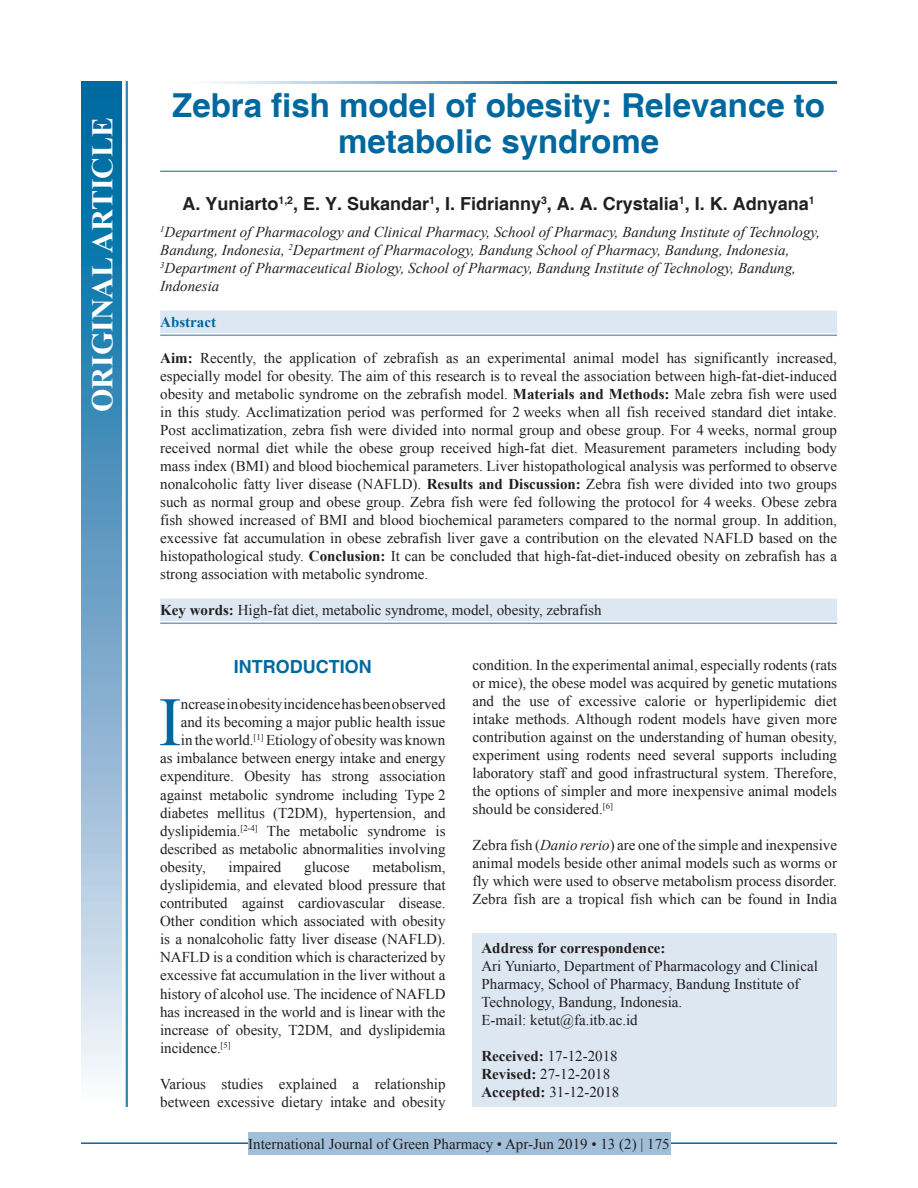
<style>
.page{position:relative;width:918px;height:1188px;background:#fff}
.page>*{position:absolute;margin:0;border:0;box-sizing:border-box;transform-origin:0 0}
.DROP_CAP_TX{font:69.3px "Times New Roman";color:#00689e}
.AT{font:700 33px/36px "Helvetica";color:#00689e;text-align:center}
.AH{font:700 30px "Times New Roman";color:#fff}
.AU{font:700 18px "Helvetica";color:#231f20}
.t1{font:700 18px "Helvetica";color:#00689e}
.ABS{font:15px/18px "Times New Roman";color:#231f20;text-align:justify}
.DROP_CAP_TX-2{font:15px/18.1px "Times New Roman";letter-spacing:-.005em;color:#231f20;text-align:justify}
.TX{font:15px/18px "Times New Roman";color:#231f20;text-align:justify}
.AFF{font:italic 15px/18px "Times New Roman";color:#231f20}
.ADD{font:15px/18px "Times New Roman";color:#231f20}
.KWD_1_L{font:15px "Times New Roman";color:#231f20}
.RF{font:15px "Times New Roman";color:#231f20}
.HIS{font:15px/18px "Times New Roman";color:#231f20}
.ABSH{font:700 15px "Times New Roman";color:#00689e}
.s1{font-weight:700}
.s2{font-style:italic}
</style>
<div class="page">
<hr style="left:81px;top:1142px;width:756px;height:2px;background:#00689e">
<div style="left:248px;top:1133px;width:422px;height:22px;background:#a2bfda"></div>
<hr style="left:160px;top:171px;width:677px;height:1px;background:#00689e">
<div style="left:160px;top:311px;width:677px;height:22px;background:#dde7f2"></div>
<hr style="left:160px;top:335px;width:677px;height:1px;background:#6d9fc6">
<div style="left:160px;top:599px;width:677px;height:22px;background:#dde7f2"></div>
<hr style="left:160px;top:623px;width:677px;height:1px;background:#6d9fc6">
<div style="left:472px;top:934px;width:365px;height:173px;background:#dde7f2"></div>
<svg style="left:215px;top:81px;width:622px;height:3px;background:#4d94bc"></svg>
<div style="left:81px;top:81px;width:41px;height:1026px;background:linear-gradient(to bottom,#005e9a,#f6f0f9)"></div>
<hr style="left:127px;top:81px;width:1px;height:1026px;background:#00689e">
<hr style="left:126px;top:81px;width:1px;height:1026px;background:#00689e">
<p class="AH" style="left:81px;top:412px;width:296px;rotate:-90deg">ORIGINAL ARTICLE</p>
<p class="AT" style="left:172px;top:89px;width:654px">Zebra fish model of obesity: Relevance to metabolic syndrome</p>
<p class="AU" style="left:183px;top:193px;width:634px">A. Yuniarto<sup>1,2</sup>, E. Y. Sukandar<sup>1</sup>, I. Fidrianny<sup>3</sup>, A. A. Crystalia<sup>1</sup>, I. K. Adnyana<sup>1</sup></p>
<p class="AFF" style="left:160px;top:223px;width:661px"><sup>1</sup>Department of Pharmacology and Clinical Pharmacy, School of Pharmacy, Bandung Institute of Technology, Bandung, Indonesia, <sup>2</sup>Department of Pharmacology, Bandung School of Pharmacy, Bandung, Indonesia, <sup>3</sup>Department of Pharmaceutical Biology, School of Pharmacy, Bandung Institute of Technology, Bandung, Indonesia</p>
<p class="ABSH" style="left:160px;top:311px;width:57px">Abstract</p>
<p class="ABS" style="left:160px;top:349px;width:678px"><span class="s1">Aim:</span> Recently, the application of zebrafish as an experimental animal model has significantly increased, especially model for obesity. The aim of this research is to reveal the association between high-fat-diet-induced obesity and metabolic syndrome on the zebrafish model. <span class="s1">Materials and Methods:</span> Male zebra fish were used in this study. Acclimatization period was performed for 2 weeks when all fish received standard diet intake.<br>Post acclimatization, zebra fish were divided into normal group and obese group. For 4 weeks, normal group received normal diet while the obese group received high-fat diet. Measurement parameters including body mass index (BMI) and blood biochemical parameters. Liver histopathological analysis was performed to observe nonalcoholic fatty liver disease (NAFLD). <span class="s1">Results and Discussion:</span> Zebra fish were divided into two groups such as normal group and obese group. Zebra fish were fed following the protocol for 4 weeks. Obese zebra fish showed increased of BMI and blood biochemical parameters compared to the normal group. In addition, excessive fat accumulation in obese zebrafish liver gave a contribution on the elevated NAFLD based on the histopathological study. <span class="s1">Conclusion:</span> It can be concluded that high-fat-diet-induced obesity on zebrafish has a strong association with metabolic syndrome.</p>
<p class="KWD_1_L" style="left:160px;top:599px;width:443px"><span class="s1">Key words:</span> High-fat diet, metabolic syndrome, model, obesity, zebrafish</p>
<h1 class="t1" style="left:234px;top:656px;width:139px">INTRODUCTION</h1>
<p class="DROP_CAP_TX" style="left:158px;top:673px;width:25px">I</p>
<p class="DROP_CAP_TX-2" style="left:181px;top:695px;width:266px">ncrease in obesity incidence has been observed</p>
<p class="DROP_CAP_TX-2" style="left:181px;top:713px;width:266px">and its becoming a major public health issue</p>
<p class="DROP_CAP_TX-2" style="left:181px;top:731px;width:266px">in the world.<sup>[1]</sup> Etiology of obesity was known</p>
<p class="DROP_CAP_TX-2" style="left:160px;top:749px;width:287px">as imbalance between energy intake and energy</p>
<p class="DROP_CAP_TX-2" style="left:160px;top:767px;width:287px">expenditure. Obesity has strong association</p>
<p class="DROP_CAP_TX-2" style="left:160px;top:785px;width:287px">against metabolic syndrome including Type 2</p>
<p class="DROP_CAP_TX-2" style="left:160px;top:803px;width:287px">diabetes mellitus (T2DM), hypertension, and</p>
<p class="DROP_CAP_TX-2" style="left:160px;top:821px;width:287px">dyslipidemia.<sup>[2-4]</sup> The metabolic syndrome is</p>
<p class="DROP_CAP_TX-2" style="left:160px;top:839px;width:287px">described as metabolic abnormalities involving</p>
<p class="DROP_CAP_TX-2" style="left:160px;top:857px;width:47px">obesity,</p>
<p class="DROP_CAP_TX-2" style="left:229px;top:857px;width:54px">impaired</p>
<p class="DROP_CAP_TX-2" style="left:304px;top:857px;width:47px">glucose</p>
<p class="DROP_CAP_TX-2" style="left:160px;top:857px;width:287px;text-indent:212px">metabolism, dyslipidemia, and elevated blood pressure that contributed against cardiovascular disease.<br>Other condition which associated with obesity is a nonalcoholic fatty liver disease (NAFLD).<br>NAFLD is a condition which is characterized by excessive fat accumulation in the liver without a history of alcohol use. The incidence of NAFLD has increased in the world and is linear with the increase of obesity, T2DM, and dyslipidemia incidence.<sup>[5]</sup></p>
<p class="TX" style="left:160px;top:1074px;width:287px">Various studies explained a relationship between excessive dietary intake and obesity</p>
<p class="TX" style="left:472px;top:656px;width:366px">condition. In the experimental animal, especially rodents (rats or mice), the obese model was acquired by genetic mutations and the use of excessive calorie or hyperlipidemic diet intake methods. Although rodent models have given more contribution against on the understanding of human obesity, experiment using rodents need several supports including laboratory staff and good infrastructural system. Therefore, the options of simpler and more inexpensive animal models should be considered.<sup>[6]</sup></p>
<p class="TX" style="left:472px;top:836px;width:366px">Zebra fish (<span class="s2">Danio rerio</span>) are one of the simple and inexpensive animal models beside other animal models such as worms or fly which were used to observe metabolism process disorder.<br>Zebra fish are a tropical fish which can be found in India</p>
<p class="ADD" style="left:482px;top:939px;width:338px"><span class="s1">Address for correspondence:<br></span>Ari Yuniarto, Department of Pharmacology and Clinical Pharmacy, School of Pharmacy, Bandung Institute of Technology, Bandung, Indonesia.<br>E-mail: ketut@fa.itb.ac.id</p>
<p class="HIS" style="left:482px;top:1047px;width:139px"><span class="s1">Received:</span> 17-12-2018<br><span class="s1">Revised:</span> 27-12-2018<br><span class="s1">Accepted:</span> 31-12-2018</p>
<p class="RF" style="left:248px;top:1134px;width:423px">International Journal of Green Pharmacy • Apr-Jun 2019 • 13 (2) | 175</p>
</div>
